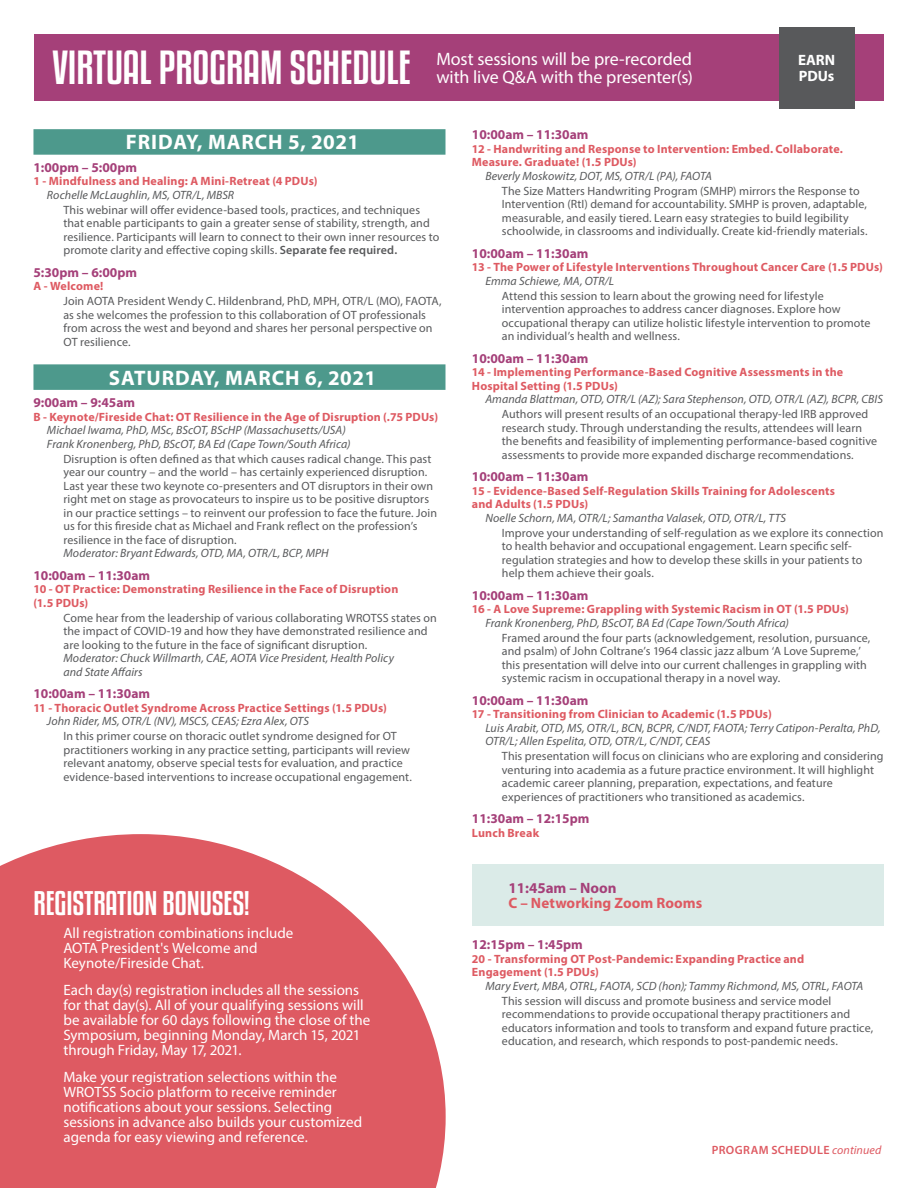
<style>
.page{position:relative;width:918px;height:1188px;background:#fff}
.page>*{position:absolute;margin:0;border:0;box-sizing:border-box;transform-origin:0 0}
.t1{font:42px "Kenyan Coffee Rg";color:#fff}
.t2{font:30px "Kenyan Coffee Rg";color:#fff}
.t3{font:700 21px "Myriad Pro";letter-spacing:.04em;color:#fff}
.t4{font:18px/18px "Myriad Pro";letter-spacing:-.01em;color:#fff}
.t5{font:15px/15px "Myriad Pro";color:#fff}
.t6{font:700 15px "Myriad Pro";letter-spacing:.005em;color:#de5a62}
.t7{font:700 15px "Myriad Pro";color:#a54079}
.t8{font:700 15px/16.5px "Myriad Pro";color:#fff}
.t9{font:700 13.5px "Myriad Pro";color:#a54079}
.t10{font:12px/13.5px "Myriad Pro";letter-spacing:.01em;color:#58595b}
.t11{font:700 12px/13.5px "Myriad Pro";letter-spacing:.015em;color:#de5a62}
.t12{font:italic 12px/13.5px "Myriad Pro";letter-spacing:.005em;color:#58595b}
.t13{font:600 12px "Myriad Pro";letter-spacing:.03em;color:#de5a62}
.s1{font-weight:600}
.s2{font-weight:400;font-style:italic}
</style>
<div class="page">
<div style="left:34px;top:34px;width:850px;height:67px;background:#a54079"></div>
<div style="left:779px;top:27px;width:75px;height:81px;background:#58595b"></div>
<div style="left:472px;top:864px;width:412px;height:61px;background:#dbebe8"></div>
<svg style="left:0;top:834px;width:446px;height:354px;background:#e26f76"></svg>
<div style="left:33px;top:129px;width:412px;height:26px;background:#4d998c"></div>
<div style="left:33px;top:364px;width:412px;height:26px;background:#4d998c"></div>
<h1 class="t1" style="left:52px;top:39px;width:360px">VIRTUAL PROGRAM SCHEDULE</h1>
<p class="t8" style="left:798px;top:51px;width:39px">EARN<br>PDUs</p>
<h3 class="t4" style="left:436px;top:50px;width:258px">Most sessions will be pre-recorded with live Q&amp;A with the presenter(s)</h3>
<h3 class="t3" style="left:126px;top:129px;width:235px">FRIDAY, MARCH 5, 2021</h3>
<p class="t9" style="left:33px;top:159px;width:105px">1:00pm – 5:00pm</p>
<p class="t11" style="left:33px;top:174px;width:286px">1 - Mindfulness and Healing: A Mini-Retreat (4 PDUs)</p>
<p class="t12" style="left:47px;top:188px;width:189px">Rochelle McLaughlin, MS, OTR/L, MBSR</p>
<p class="t10" style="left:63px;top:203px;width:378px">This webinar will offer evidence-based tools, practices, and techniques that enable participants to gain a greater sense of stability, strength, and resilience. Participants will learn to connect to their own inner resources to promote clarity and effective coping skills. <span class="s1">Separate fee required.</span></p>
<p class="t9" style="left:33px;top:264px;width:105px">5:30pm – 6:00pm</p>
<p class="t11" style="left:33px;top:279px;width:72px">A - Welcome!</p>
<p class="t10" style="left:63px;top:294px;width:380px">Join AOTA President Wendy C. Hildenbrand, PhD, MPH, OTR/L (MO), FAOTA, as she welcomes the profession to this collaboration of OT professionals from across the west and beyond and shares her personal perspective on OT resilience.</p>
<h3 class="t3" style="left:109px;top:364px;width:269px">SATURDAY, MARCH 6, 2021</h3>
<p class="t9" style="left:33px;top:394px;width:103px">9:00am – 9:45am</p>
<p class="t11" style="left:33px;top:409px;width:406px">B - Keynote/Fireside Chat: OT Resilience in the Age of Disruption (.75 PDUs)</p>
<p class="t12" style="left:47px;top:423px;width:305px">Michael Iwama, PhD, MSc, BScOT, BScHP (Massachusetts/USA)<br>Frank Kronenberg, PhD, BScOT, BA Ed (Cape Town/South Africa)</p>
<p class="t10" style="left:63px;top:452px;width:375px">Disruption is often defined as that which causes radical change. This past year our country – and the world – has certainly experienced disruption.<br>Last year these two keynote co-presenters and OT disruptors in their own right met on stage as provocateurs to inspire us to be positive disruptors in our practice settings – to reinvent our profession to face the future. Join us for this fireside chat as Michael and Frank reflect on the profession’s resilience in the face of disruption.</p>
<p class="t12" style="left:63px;top:546px;width:267px">Moderator: Bryant Edwards, OTD, MA, OTR/L, BCP, MPH</p>
<p class="t9" style="left:33px;top:566px;width:118px">10:00am – 11:30am</p>
<p class="t11" style="left:33px;top:582px;width:366px">10 - OT Practice: Demonstrating Resilience in the Face of Disruption (1.5 PDUs)</p>
<p class="t10" style="left:63px;top:611px;width:375px">Come hear from the leadership of various collaborating WROTSS states on the impact of COVID-19 and how they have demonstrated resilience and are looking to the future in the face of significant disruption.</p>
<p class="t12" style="left:63px;top:651px;width:332px">Moderator: Chuck Willmarth, CAE, AOTA Vice President, Health Policy and State Affairs</p>
<p class="t9" style="left:33px;top:685px;width:118px">10:00am – 11:30am</p>
<p class="t11" style="left:33px;top:700px;width:355px">11 - Thoracic Outlet Syndrome Across Practice Settings (1.5 PDUs)</p>
<p class="t12" style="left:47px;top:714px;width:264px">John Rider, MS, OTR/L (NV), MSCS, CEAS; Ezra Alex, OTS</p>
<p class="t10" style="left:63px;top:729px;width:350px">In this primer course on thoracic outlet syndrome designed for OT practitioners working in any practice setting, participants will review relevant anatomy, observe special tests for evaluation, and practice evidence-based interventions to increase occupational engagement.</p>
<h2 class="t2" style="left:33px;top:882px;width:218px">REGISTRATION BONUSES!</h2>
<p class="t5" style="left:63px;top:925px;width:232px">All registration combinations include<br>AOTA President's Welcome and<br>Keynote/Fireside Chat.</p>
<p class="t5" style="left:63px;top:982px;width:308px">Each day(s) registration includes all the sessions for that day(s). All of your qualifying sessions will be available for 60 days following the close of the Symposium, beginning Monday, March 15, 2021 through Friday, May 17, 2021.</p>
<p class="t5" style="left:63px;top:1069px;width:300px">Make your registration selections within the WROTSS Socio platform to receive reminder notifications about your sessions. Selecting sessions in advance also builds your customized agenda for easy viewing and reference.</p>
<p class="t9" style="left:472px;top:126px;width:118px">10:00am – 11:30am</p>
<p class="t11" style="left:472px;top:142px;width:373px">12 - Handwriting and Response to Intervention: Embed. Collaborate.<br>Measure. Graduate! (1.5 PDUs)</p>
<p class="t12" style="left:485px;top:169px;width:228px">Beverly Moskowitz, DOT, MS, OTR/L (PA), FAOTA</p>
<p class="t10" style="left:502px;top:184px;width:367px">The Size Matters Handwriting Program (SMHP) mirrors the Response to Intervention (RtI) demand for accountability. SMHP is proven, adaptable, measurable, and easily tiered. Learn easy strategies to build legibility schoolwide, in classrooms and individually. Create kid-friendly materials.</p>
<p class="t9" style="left:472px;top:245px;width:118px">10:00am – 11:30am</p>
<p class="t11" style="left:472px;top:260px;width:413px">13 - The Power of Lifestyle Interventions Throughout Cancer Care (1.5 PDUs)</p>
<p class="t12" style="left:485px;top:274px;width:130px">Emma Schiewe, MA, OTR/L</p>
<p class="t10" style="left:502px;top:289px;width:370px">Attend this session to learn about the growing need for lifestyle intervention approaches to address cancer diagnoses. Explore how occupational therapy can utilize holistic lifestyle intervention to promote an individual’s health and wellness.</p>
<p class="t9" style="left:472px;top:350px;width:118px">10:00am – 11:30am</p>
<p class="t11" style="left:472px;top:365px;width:373px">14 - Implementing Performance-Based Cognitive Assessments in the<br>Hospital Setting (1.5 PDUs)</p>
<p class="t12" style="left:485px;top:392px;width:399px">Amanda Blattman, OTD, OTR/L (AZ); Sara Stephenson, OTD, OTR/L (AZ), BCPR, CBIS</p>
<p class="t10" style="left:502px;top:407px;width:377px">Authors will present results of an occupational therapy-led IRB approved research study. Through understanding the results, attendees will learn the benefits and feasibility of implementing performance-based cognitive assessments to provide more expanded discharge recommendations.</p>
<p class="t9" style="left:472px;top:468px;width:118px">10:00am – 11:30am</p>
<p class="t11" style="left:472px;top:484px;width:365px">15 - Evidence-Based Self-Regulation Skills Training for Adolescents and Adults (1.5 PDUs)</p>
<p class="t12" style="left:485px;top:511px;width:302px">Noelle Schorn, MA, OTR/L; Samantha Valasek, OTD, OTR/L, TTS</p>
<p class="t10" style="left:502px;top:526px;width:383px">Improve your understanding of self-regulation as we explore its connection to health behavior and occupational engagement. Learn specific self&shy;regulation strategies and how to develop these skills in your patients to help them achieve their goals.</p>
<p class="t9" style="left:472px;top:587px;width:118px">10:00am – 11:30am</p>
<p class="t11" style="left:472px;top:602px;width:379px">16 - A Love Supreme: Grappling with Systemic Racism in OT (1.5 PDUs)</p>
<p class="t12" style="left:485px;top:616px;width:305px">Frank Kronenberg, PhD, BScOT, BA Ed (Cape Town/South Africa)</p>
<p class="t10" style="left:502px;top:631px;width:370px">Framed around the four parts (acknowledgement, resolution, pursuance, and psalm) of John Coltrane’s 1964 classic jazz album ‘A Love Supreme,’ this presentation will delve into our current challenges in grappling with systemic racism in occupational therapy in a novel way.</p>
<p class="t9" style="left:472px;top:692px;width:118px">10:00am – 11:30am</p>
<p class="t11" style="left:472px;top:707px;width:301px">17 - Transitioning from Clinician to Academic (1.5 PDUs)</p>
<p class="t12" style="left:485px;top:721px;width:397px">Luis Arabit, OTD, MS, OTR/L, BCN, BCPR, C/NDT, FAOTA; Terry Catipon-Peralta, PhD,<br>OTR/L; Allen Espelita, OTD, OTR/L, C/NDT, CEAS</p>
<p class="t10" style="left:502px;top:749px;width:383px">This presentation will focus on clinicians who are exploring and considering venturing into academia as a future practice environment. It will highlight academic career planning, preparation, expectations, and feature experiences of practitioners who transitioned as academics.</p>
<p class="t9" style="left:472px;top:810px;width:119px">11:30am – 12:15pm</p>
<p class="t11" style="left:472px;top:826px;width:69px">Lunch Break</p>
<p class="t7" style="left:508px;top:878px;width:110px">11:45am – Noon</p>
<p class="t6" style="left:508px;top:893px;width:195px">C – Networking Zoom Rooms</p>
<p class="t9" style="left:472px;top:936px;width:113px">12:15pm – 1:45pm</p>
<p class="t11" style="left:472px;top:952px;width:334px">20 - Transforming OT Post-Pandemic: Expanding Practice and<br>Engagement (1.5 PDUs)</p>
<p class="t12" style="left:485px;top:979px;width:379px">Mary Evert, MBA, OTRL, FAOTA, SCD (hon); Tammy Richmond, MS, OTRL, FAOTA</p>
<p class="t10" style="left:502px;top:994px;width:373px">This session will discuss and promote business and service model recommendations to provide occupational therapy practitioners and educators information and tools to transform and expand future practice, education, and research, which responds to post-pandemic needs.</p>
<p class="t13" style="left:712px;top:1143px;width:171px">PROGRAM SCHEDULE <span class="s2">continued</span></p>
</div>
